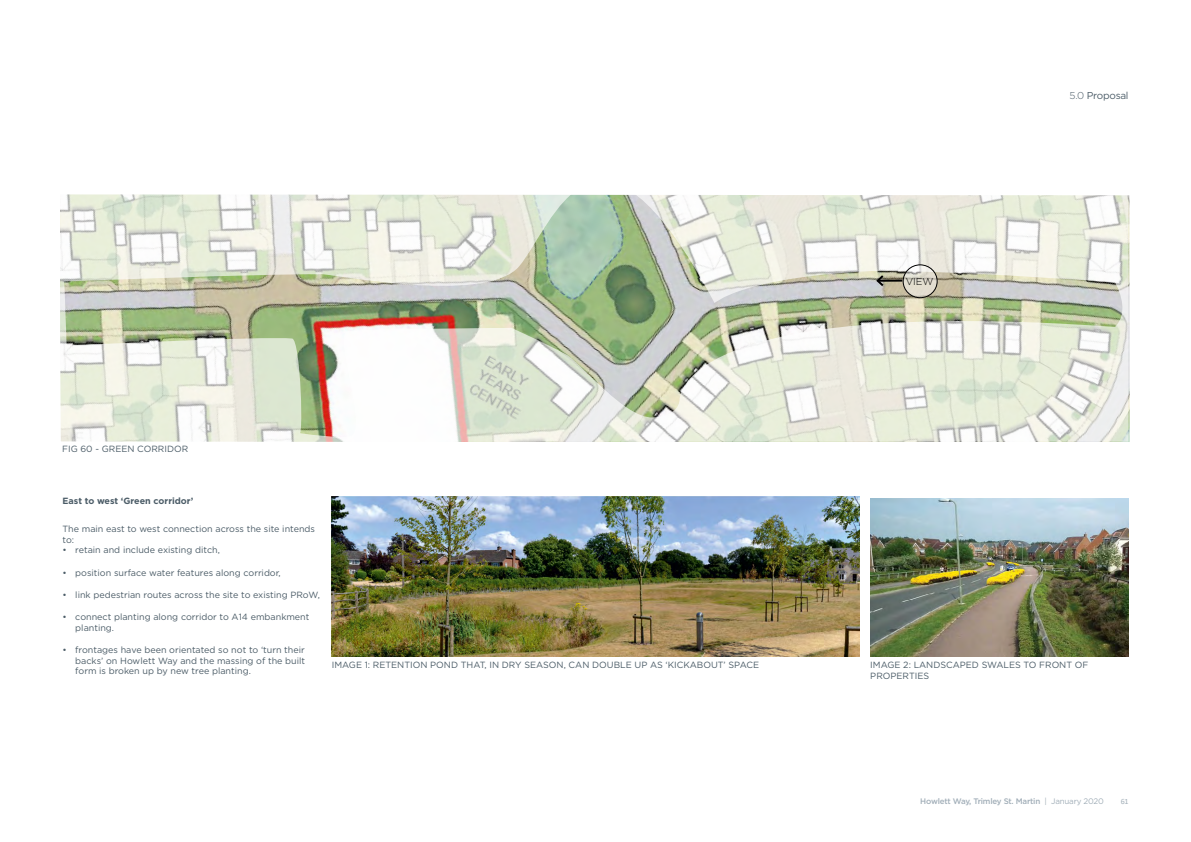
<style>
.page{position:relative;width:1191px;height:842px;background:#fff}
.page>*{position:absolute;margin:0;border:0;box-sizing:border-box;transform-origin:0 0}
.t1{font:10px "Gotham";letter-spacing:-.025em;color:#4b5c67}
.t2{font:300 10px "Gotham";color:#000}
.t3{font:9px/10.8px "Gotham";color:#4b5c67}
.t4{font:700 9px "Gotham";color:#4b5c67}
.t5{font:500 8px "Gotham";letter-spacing:-.025em;color:#a1aeb8}
.t6{font:8px "Calibri";color:#a1aeb8}
.s1{font-weight:300}
.s2{font-weight:400}
</style>
<div class="page">
<svg style="left:60px;top:194px;width:1070px;height:248px"></svg>
<img style="left:332px;top:497px;width:527px;height:159px">
<img style="left:870px;top:498px;width:258px;height:158px">
<hr style="left:877px;top:280px;width:25px;height:2px;background:#000">
<svg style="left:874px;top:273px;width:11px;height:15px"></svg>
<svg style="left:903px;top:265px;width:34px;height:33px"></svg>
<div style="left:902px;top:264px;width:35px;height:34px;border:1px solid #000;border-radius:50%"></div>
<p class="t3" style="left:62px;top:443px;width:128px">FIG 60 - GREEN CORRIDOR</p>
<p class="t4" style="left:63px;top:495px;width:132px">East to west ‘Green corridor’</p>
<p class="t3" style="left:63px;top:523px;width:254px">The main east to west connection across the site intends to:</p>
<p class="t3" style="left:63px;top:545px;width:159px">• retain and include existing ditch,</p>
<p class="t3" style="left:63px;top:567px;width:220px">• position surface water features along corridor,</p>
<p class="t3" style="left:63px;top:589px;width:259px">• link pedestrian routes across the site to existing PRoW,</p>
<p class="t3" style="left:75px;top:611px;width:236px;text-indent:-13px">• connect planting along corridor to A14 embankment planting.</p>
<p class="t3" style="left:75px;top:644px;width:231px;text-align:justify;text-indent:-13px">• frontages have been orientated so not to ‘turn their backs’ on Howlett Way and the massing of the built form is broken up by new tree planting.</p>
<p class="t3" style="left:332px;top:659px;width:429px">IMAGE 1: RETENTION POND THAT, IN DRY SEASON, CAN DOUBLE UP AS ‘KICKABOUT’ SPACE</p>
<p class="t2" style="left:905px;top:275px;width:29px">VIEW</p>
<p class="t1" style="left:1069px;top:89px;width:60px"><span class="s1">5.0</span> Proposal</p>
<p class="t3" style="left:870px;top:659px;width:220px">IMAGE 2: LANDSCAPED SWALES TO FRONT OF<br>PROPERTIES</p>
<p class="t5" style="left:920px;top:796px;width:185px">Howlett Way, Trimley St. Martin <span class="s2">| January 2020</span></p>
<p class="t6" style="left:1120px;top:796px;width:9px">61</p>
</div>
